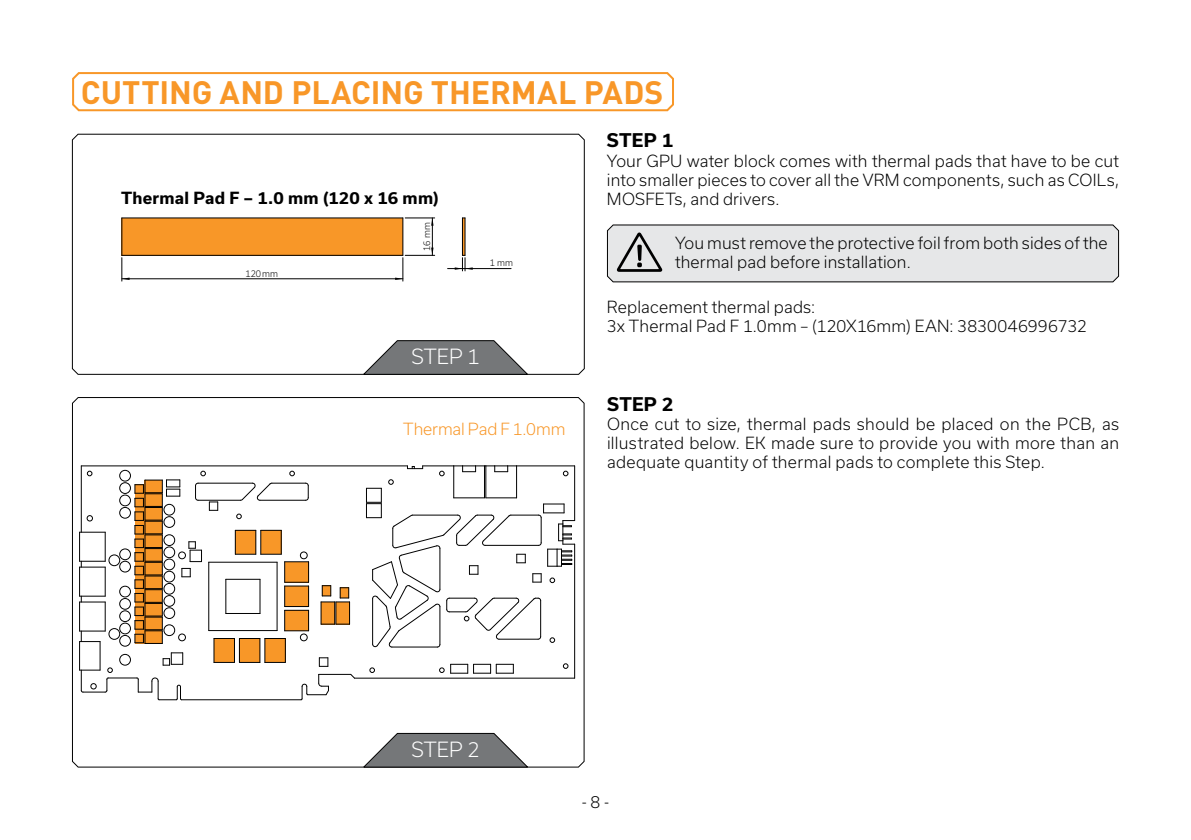
<style>
.page{position:relative;width:1191px;height:840px;background:#fff}
.page>*{position:absolute;margin:0;border:0;box-sizing:border-box;transform-origin:0 0}
.t1{font:700 32px "DIN Pro";color:#f89728}
.t2{font:300 20px "Usual";color:#fff}
.t3{font:700 18px "Usual";letter-spacing:.015em;color:#000}
.t4{font:300 16px/19.2px "Usual";letter-spacing:.01em;color:#000;text-align:justify}
.t5{font:700 16px "Usual";letter-spacing:.01em;color:#000}
.t6{font:300 16px "Usual";letter-spacing:-.01em;color:#f89728}
.t7{font:300 9px "Usual";color:#000;scale:.96 1}
</style>
<div class="page">
<svg style="left:72px;top:133px;width:513px;height:241px"></svg>
<svg style="left:606px;top:224px;width:513px;height:59px;background:#dadbdc"></svg>
<svg style="left:363px;top:340px;width:166px;height:35px"></svg>
<svg style="left:72px;top:72px;width:602px;height:40px"></svg>
<hr style="left:462px;top:218px;width:3px;height:37px;background:#f89728">
<div style="left:122px;top:218px;width:281px;height:37px;background:#f89728"></div>
<hr style="left:122px;top:217px;width:281px;height:1px;background:#000">
<hr style="left:402px;top:218px;width:1px;height:37px;background:#000">
<hr style="left:122px;top:255px;width:281px;height:1px;background:#000">
<hr style="left:121px;top:218px;width:1px;height:37px;background:#000">
<hr style="left:465px;top:218px;width:1px;height:37px;background:#000">
<hr style="left:462px;top:218px;width:1px;height:37px;background:#000">
<svg style="left:395px;top:257px;width:8px;height:24px"></svg>
<hr style="left:405px;top:217px;width:30px;height:1px;background:#000">
<svg style="left:121px;top:257px;width:9px;height:24px"></svg>
<hr style="left:122px;top:278px;width:281px;height:1px;background:#000">
<hr style="left:405px;top:255px;width:30px;height:1px;background:#000">
<hr style="left:432px;top:218px;width:1px;height:37px;background:#000">
<svg style="left:447px;top:255px;width:26px;height:16px"></svg>
<hr style="left:465px;top:268px;width:46px;height:1px;background:#000">
<svg style="left:72px;top:397px;width:512px;height:370px"></svg>
<svg style="left:363px;top:732px;width:166px;height:35px"></svg>
<h1 class="t1" style="left:81px;top:70px;width:584px">CUTTING AND PLACING THERMAL PADS</h1>
<p class="t5" style="left:121px;top:189px;width:319px">Thermal Pad F – 1.0 mm (120 x 16 mm)</p>
<p class="t7" style="left:245px;top:268px;width:36px">120mm</p>
<p class="t7" style="left:422px;top:251px;width:32px;rotate:-90deg">16 mm</p>
<p class="t7" style="left:490px;top:258px;width:26px">1 mm</p>
<p class="t2" style="left:411px;top:345px;width:70px">STEP 1</p>
<p class="t6" style="left:403px;top:419px;width:164px">Thermal Pad F 1.0mm</p>
<p class="t3" style="left:607px;top:130px;width:68px">STEP 1</p>
<p class="t4" style="left:607px;top:151px;width:513px">Your GPU water block comes with thermal pads that have to be cut into smaller pieces to cover all the VRM components, such as COILs, MOSFETs, and drivers.</p>
<p class="t4" style="left:675px;top:233px;width:434px">You must remove the protective foil from both sides of the thermal pad before installation.</p>
<p class="t4" style="left:607px;top:297px;width:481px">Replacement thermal pads:<br>3x Thermal Pad F 1.0mm – (120X16mm) EAN: 3830046996732</p>
<p class="t3" style="left:607px;top:393px;width:68px">STEP 2</p>
<p class="t4" style="left:607px;top:414px;width:514px">Once cut to size, thermal pads should be placed on the PCB, as illustrated below. EK made sure to provide you with more than an adequate quantity of thermal pads to complete this Step.</p>
<p class="t2" style="left:411px;top:737px;width:70px">STEP 2</p>
<p class="t4" style="left:582px;top:792px;width:29px">- 8 -</p>
</div>
